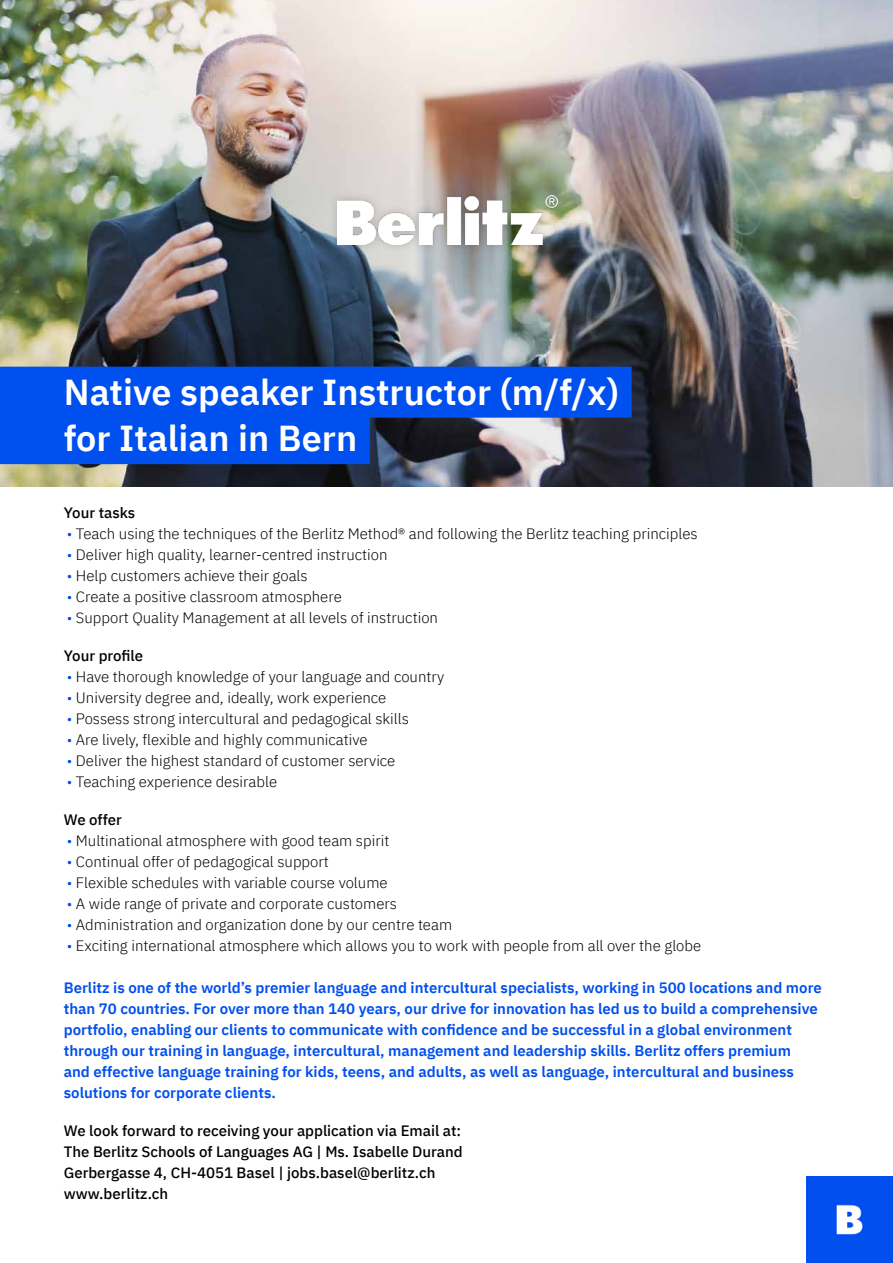
<style>
.page{position:relative;width:893px;height:1263px;background:#fff}
.page>*{position:absolute;margin:0;border:0;box-sizing:border-box;transform-origin:0 0}
.t1{font:600 36px/46.5px "IBM Plex Sans";color:#fff}
.t2{font:300 15px "IBM Plex Sans";color:#000}
.t3{font:600 15px/21px "IBM Plex Sans";color:#004fef}
.t4{font:500 15px/21px "IBM Plex Sans";color:#000}
.s1{color:#004fef}
</style>
<div class="page">
<img style="left:0;top:0;width:893px;height:487px">
<img style="left:806px;top:1176px;width:87px;height:87px">
<div style="left:328px;top:186px;width:238px;height:68px;background:#000;opacity:.2"></div>
<img style="left:338px;top:196px;width:219px;height:48px">
<div style="left:0;top:367px;width:632px;height:51px;background:#004fef"></div>
<div style="left:0;top:413px;width:370px;height:51px;background:#004fef"></div>
<h1 class="t1" style="left:64px;top:366px;width:557px">Native speaker Instructor (m/f/x) for Italian in Bern</h1>
<p class="t4" style="left:64px;top:501px;width:73px">Your tasks</p>
<p class="t2" style="left:67px;top:522px;width:632px"><span class="s1">•</span> Teach using the techniques of the Berlitz Method® and following the Berlitz teaching principles</p>
<p class="t2" style="left:67px;top:543px;width:322px"><span class="s1">•</span> Deliver high quality, learner-centred instruction</p>
<p class="t2" style="left:67px;top:564px;width:242px"><span class="s1">•</span> Help customers achieve their goals</p>
<p class="t2" style="left:67px;top:585px;width:277px"><span class="s1">•</span> Create a positive classroom atmosphere</p>
<p class="t2" style="left:67px;top:606px;width:373px"><span class="s1">•</span> Support Quality Management at all levels of instruction</p>
<p class="t4" style="left:64px;top:644px;width:81px">Your profile</p>
<p class="t2" style="left:67px;top:665px;width:379px"><span class="s1">•</span> Have thorough knowledge of your language and country</p>
<p class="t2" style="left:67px;top:686px;width:321px"><span class="s1">•</span> University degree and, ideally, work experience</p>
<p class="t2" style="left:67px;top:707px;width:344px"><span class="s1">•</span> Possess strong intercultural and pedagogical skills</p>
<p class="t2" style="left:67px;top:728px;width:302px"><span class="s1">•</span> Are lively, flexible and highly communicative</p>
<p class="t2" style="left:67px;top:749px;width:330px"><span class="s1">•</span> Deliver the highest standard of customer service</p>
<p class="t2" style="left:67px;top:770px;width:212px"><span class="s1">•</span> Teaching experience desirable</p>
<p class="t4" style="left:64px;top:808px;width:60px">We offer</p>
<p class="t2" style="left:67px;top:829px;width:324px"><span class="s1">•</span> Multinational atmosphere with good team spirit</p>
<p class="t2" style="left:67px;top:850px;width:264px"><span class="s1">•</span> Continual offer of pedagogical support</p>
<p class="t2" style="left:67px;top:871px;width:322px"><span class="s1">•</span> Flexible schedules with variable course volume</p>
<p class="t2" style="left:67px;top:892px;width:332px"><span class="s1">•</span> A wide range of private and corporate customers</p>
<p class="t2" style="left:67px;top:913px;width:387px"><span class="s1">•</span> Administration and organization done by our centre team</p>
<p class="t2" style="left:67px;top:934px;width:636px"><span class="s1">•</span> Exciting international atmosphere which allows you to work with people from all over the globe</p>
<p class="t3" style="left:64px;top:976px;width:760px">Berlitz is one of the world’s premier language and intercultural specialists, working in 500 locations and more than 70 countries. For over more than 140 years, our drive for innovation has led us to build a comprehensive portfolio, enabling our clients to communicate with confidence and be successful in a global environment through our training in language, intercultural, management and leadership skills. Berlitz offers premium<br>and effective language training for kids, teens, and adults, as well as language, intercultural and business solutions for corporate clients.</p>
<p class="t4" style="left:64px;top:1119px;width:400px">We look forward to receiving your application via Email at:<br>The Berlitz Schools of Languages AG | Ms. Isabelle Durand Gerbergasse 4, CH-4051 Basel | jobs.basel@berlitz.ch www.berlitz.ch</p>
</div>
